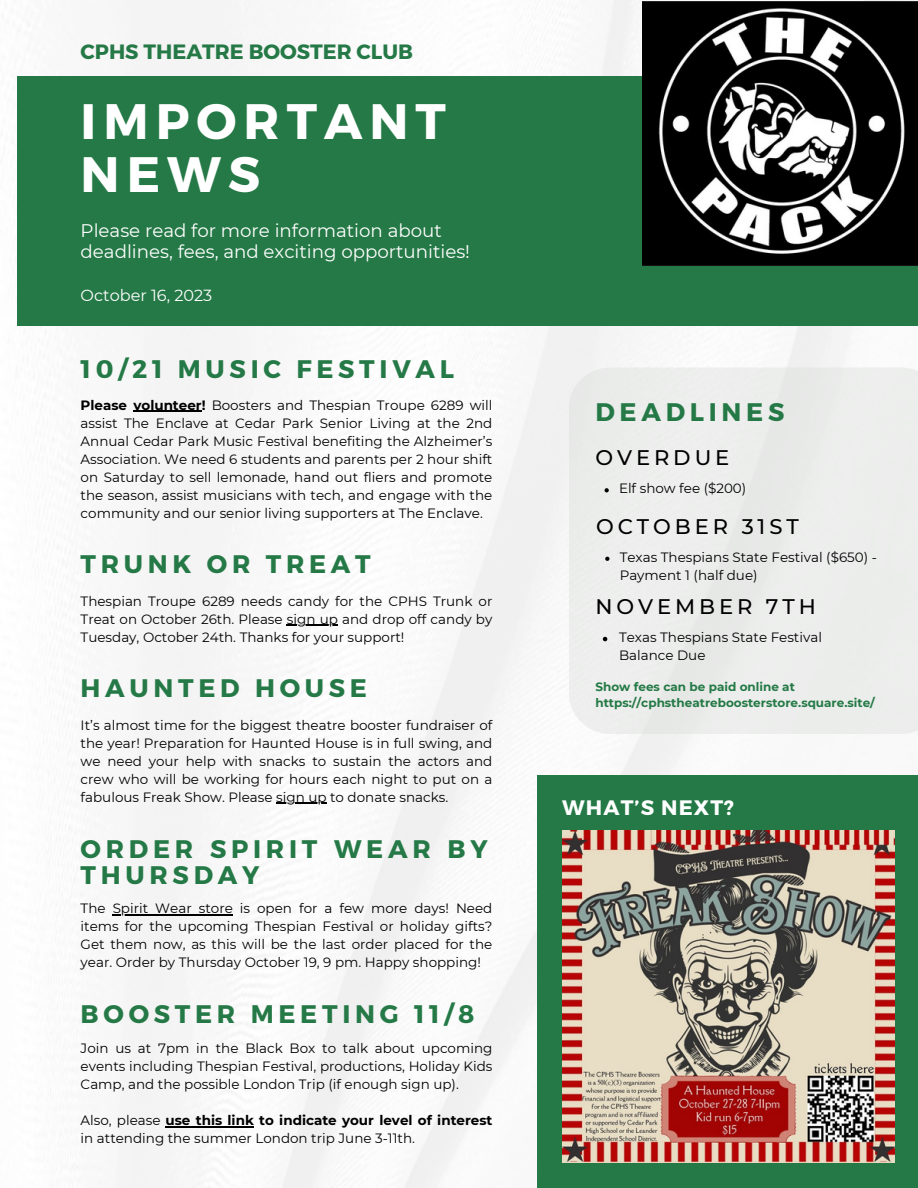
<style>
.page{position:relative;width:918px;height:1188px;background:#fff}
.page>*{position:absolute;margin:0;border:0;box-sizing:border-box;transform-origin:0 0}
.t1{font:700 49.8px/52.9px "Montserrat";letter-spacing:.14em;color:#fff}
.t2{font:700 25.35px/26.4px "Montserrat";letter-spacing:.185em;color:#247946}
.t3{font:500 21.15px "Montserrat";letter-spacing:.185em;color:#000}
.t4{font:700 20.85px "Montserrat";letter-spacing:.055em;color:#fff}
.t5{font:700 20.7px "Montserrat";color:#247946}
.t6{font:18.3px/21.3px "Montserrat";color:#fff}
.t7{font:16.05px "Montserrat";color:#fff}
.t8{font:13.5px/18px "Montserrat";color:#000;text-align:justify}
.t9{font:700 12px/16px "Montserrat";color:#247946}
.s1{font-weight:700}
</style>
<div class="page">
<img style="left:17px;top:0;width:901px;height:1188px">
<div style="left:18px;top:77px;width:900px;height:249px;background:#247946"></div>
<img style="left:643px;top:1px;width:275px;height:264px">
<div style="left:569px;top:367px;width:349px;height:367px;background:#ecedec"></div>
<div style="left:537px;top:776px;width:381px;height:412px;background:#247946"></div>
<img style="left:562px;top:831px;width:332px;height:332px">
<svg style="left:605px;top:488px;width:4px;height:4px"></svg>
<svg style="left:605px;top:557px;width:4px;height:4px"></svg>
<svg style="left:603px;top:637px;width:4px;height:4px"></svg>
<hr style="left:113px;top:915px;width:120px;height:1px;background:#000">
<hr style="left:166px;top:1126px;width:88px;height:1px;background:#000">
<hr style="left:133px;top:411px;width:69px;height:1px;background:#000">
<hr style="left:287px;top:625px;width:51px;height:1px;background:#000">
<hr style="left:276px;top:803px;width:51px;height:1px;background:#000">
<p class="t5" style="left:81px;top:38px;width:334px">CPHS THEATRE BOOSTER CLUB</p>
<p class="t1" style="left:81px;top:92px;width:367px">IMPORTANT<br>NEWS</p>
<p class="t6" style="left:81px;top:219px;width:391px">Please read for more information about deadlines, fees, and exciting opportunities!</p>
<p class="t7" style="left:81px;top:285px;width:133px">October 16, 2023</p>
<p class="t2" style="left:81px;top:355px;width:375px">10/21 MUSIC FESTIVAL</p>
<p class="t8" style="left:81px;top:396px;width:413px"><span class="s1">Please volunteer!</span> Boosters and Thespian Troupe 6289 will assist The Enclave at Cedar Park Senior Living at the 2nd Annual Cedar Park Music Festival benefiting the Alzheimer’s Association. We need 6 students and parents per 2 hour shift on Saturday to sell lemonade, hand out fliers and promote the season, assist musicians with tech, and engage with the community and our senior living supporters at The Enclave.</p>
<p class="t2" style="left:81px;top:549px;width:292px">TRUNK OR TREAT</p>
<p class="t8" style="left:81px;top:592px;width:413px">Thespian Troupe 6289 needs candy for the CPHS Trunk or Treat on October 26th. Please sign up and drop off candy by Tuesday, October 24th. Thanks for your support!</p>
<p class="t2" style="left:81px;top:674px;width:288px">HAUNTED HOUSE</p>
<p class="t8" style="left:81px;top:716px;width:413px">It’s almost time for the biggest theatre booster fundraiser of the year! Preparation for Haunted House is in full swing, and we need your help with snacks to sustain the actors and crew who will be working for hours each night to put on a fabulous Freak Show. Please sign up to donate snacks.</p>
<p class="t2" style="left:81px;top:834px;width:409px">ORDER SPIRIT WEAR BY<br>THURSDAY</p>
<p class="t8" style="left:81px;top:900px;width:413px">The Spirit Wear store is open for a few more days! Need items for the upcoming Thespian Festival or holiday gifts?<br>Get them now, as this will be the last order placed for the year. Order by Thursday October 19, 9 pm. Happy shopping!</p>
<p class="t2" style="left:81px;top:999px;width:395px">BOOSTER MEETING 11/8</p>
<p class="t8" style="left:81px;top:1039px;width:413px">Join us at 7pm in the Black Box to talk about upcoming events including Thespian Festival, productions, Holiday Kids Camp, and the possible London Trip (if enough sign up).</p>
<p class="t8" style="left:81px;top:1111px;width:413px">Also, please <span class="s1">use this link to indicate your level of interest </span>in attending the summer London trip June 3-11th.</p>
<p class="t2" style="left:595px;top:398px;width:191px">DEADLINES</p>
<p class="t3" style="left:595px;top:445px;width:135px">OVERDUE</p>
<p class="t8" style="left:619px;top:480px;width:129px">Elf show fee ($200)</p>
<p class="t3" style="left:596px;top:513px;width:204px">OCTOBER 31ST</p>
<p class="t8" style="left:620px;top:548px;width:259px">Texas Thespians State Festival ($650) -<br>Payment 1 (half due)</p>
<p class="t3" style="left:595px;top:594px;width:222px">NOVEMBER 7TH</p>
<p class="t8" style="left:619px;top:629px;width:204px">Texas Thespians State Festival<br>Balance Due</p>
<p class="t9" style="left:595px;top:679px;width:281px">Show fees can be paid online at https://cphstheatreboosterstore.square.site/</p>
<p class="t4" style="left:562px;top:794px;width:173px">WHAT’S NEXT?</p>
</div>
